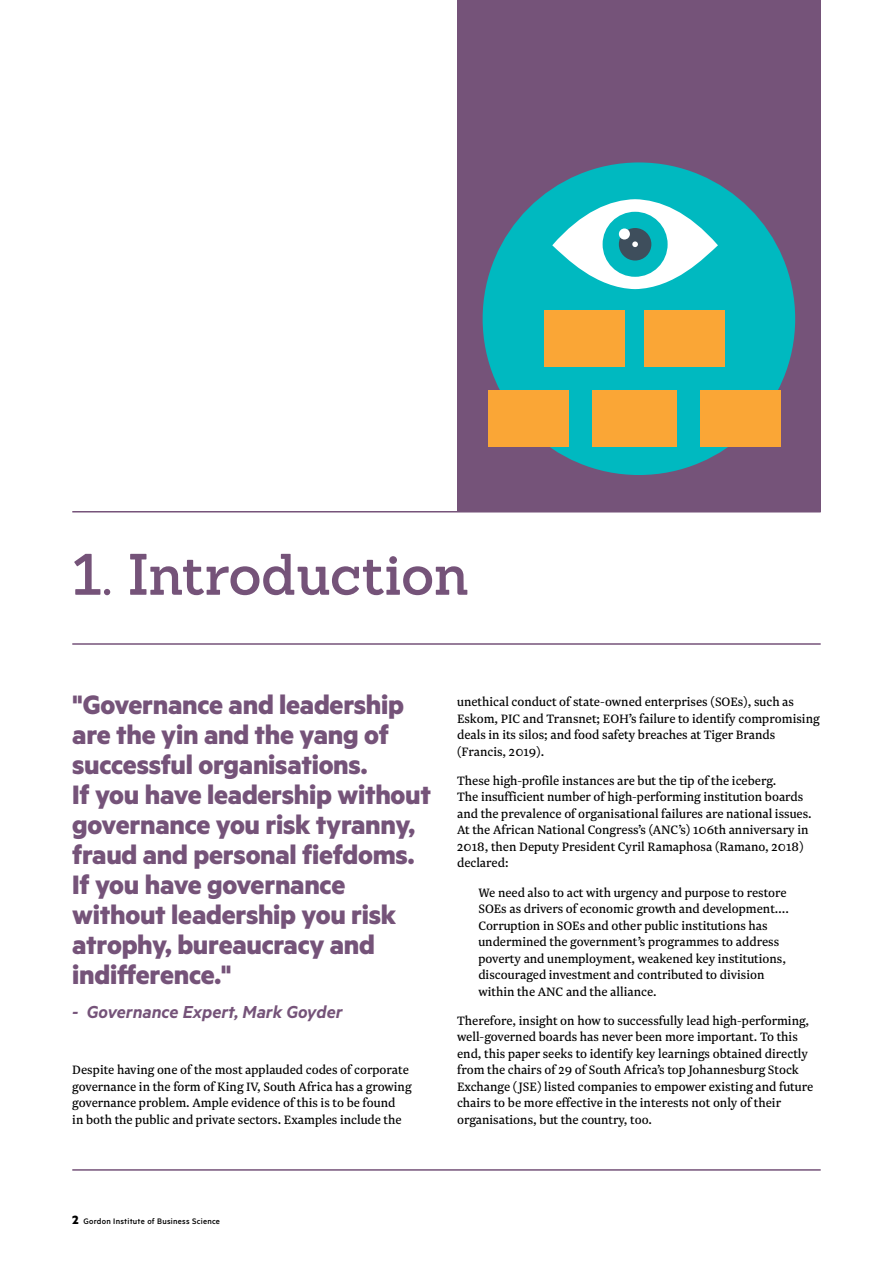
<style>
.page{position:relative;width:893px;height:1263px;background:#fff}
.page>*{position:absolute;margin:0;border:0;box-sizing:border-box;transform-origin:0 0}
.t1{font:600 57px "Sanchez";letter-spacing:-.01em;color:#755379}
.t2{font:700 30px/30px "Metric";letter-spacing:-.01em;color:#755379}
.t3{font:italic 600 19.5px "Metric";color:#755379}
.t4{font:14.25px/16.5px "Newzald";color:#000}
.t5{font:500 9px "Metric";letter-spacing:.025em;color:#000}
.s1{font-weight:700;font-size:13.5px}
</style>
<div class="page">
<hr style="left:72px;top:643px;width:749px;height:2px;background:#755379">
<hr style="left:72px;top:511px;width:749px;height:1px;background:#755379">
<div style="left:457px;top:0;width:364px;height:511px;background:#755379"></div>
<hr style="left:72px;top:1169px;width:749px;height:2px;background:#755379">
<div style="left:483px;top:162px;width:312px;height:313px;background:#00b9c0;border-radius:50%"></div>
<svg style="left:552px;top:199px;width:166px;height:90px;fill:#fff"></svg>
<div style="left:603px;top:212px;width:65px;height:65px;background:#00b9c0;border-radius:50%"></div>
<div style="left:619px;top:228px;width:32px;height:32px;background:#3e4e5c;border-radius:50%"></div>
<div style="left:619px;top:228px;width:11px;height:11px;background:#fff;border-radius:50%"></div>
<svg style="left:632px;top:241px;width:6px;height:6px"></svg>
<div style="left:488px;top:391px;width:81px;height:56px;background:#faa636"></div>
<div style="left:593px;top:391px;width:84px;height:56px;background:#faa636"></div>
<div style="left:645px;top:311px;width:80px;height:56px;background:#faa636"></div>
<div style="left:544px;top:311px;width:81px;height:56px;background:#faa636"></div>
<div style="left:701px;top:391px;width:80px;height:56px;background:#faa636"></div>
<h1 class="t1" style="left:72px;top:536px;width:399px">1. Introduction</h1>
<p class="t2" style="left:72px;top:689px;width:360px">"Governance and leadership are the yin and the yang of successful organisations.<br>If you have leadership without governance you risk tyranny, fraud and personal fiefdoms.<br>If you have governance without leadership you risk atrophy, bureaucracy and indifference."</p>
<h3 class="t3" style="left:72px;top:1000px;width:272px">- Governance Expert, Mark Goyder</h3>
<p class="t4" style="left:72px;top:1062px;width:341px">Despite having one of the most applauded codes of corporate governance in the form of King IV, South Africa has a growing governance problem. Ample evidence of this is to be found<br>in both the public and private sectors. Examples include the</p>
<p class="t4" style="left:457px;top:693px;width:364px">unethical conduct of state-owned enterprises (SOEs), such as Eskom, PIC and Transnet; EOH’s failure to identify compromising deals in its silos; and food safety breaches at Tiger Brands (Francis, 2019).</p>
<p class="t4" style="left:457px;top:772px;width:356px">These high-profile instances are but the tip of the iceberg.<br>The insufficient number of high-performing institution boards and the prevalence of organisational failures are national issues.<br>At the African National Congress’s (ANC’s) 106th anniversary in 2018, then Deputy President Cyril Ramaphosa (Ramano, 2018) declared:</p>
<p class="t4" style="left:478px;top:884px;width:312px">We need also to act with urgency and purpose to restore SOEs as drivers of economic growth and development….<br>Corruption in SOEs and other public institutions has undermined the government’s programmes to address poverty and unemployment, weakened key institutions, discouraged investment and contributed to division within the ANC and the alliance.</p>
<p class="t4" style="left:457px;top:1012px;width:358px">Therefore, insight on how to successfully lead high-performing, well-governed boards has never been more important. To this end, this paper seeks to identify key learnings obtained directly from the chairs of 29 of South Africa’s top Johannesburg Stock Exchange (JSE) listed companies to empower existing and future chairs to be more effective in the interests not only of their organisations, but the country, too.</p>
<p class="t5" style="left:72px;top:1215px;width:149px"><span class="s1">2</span> Gordon Institute of Business Science</p>
</div>
